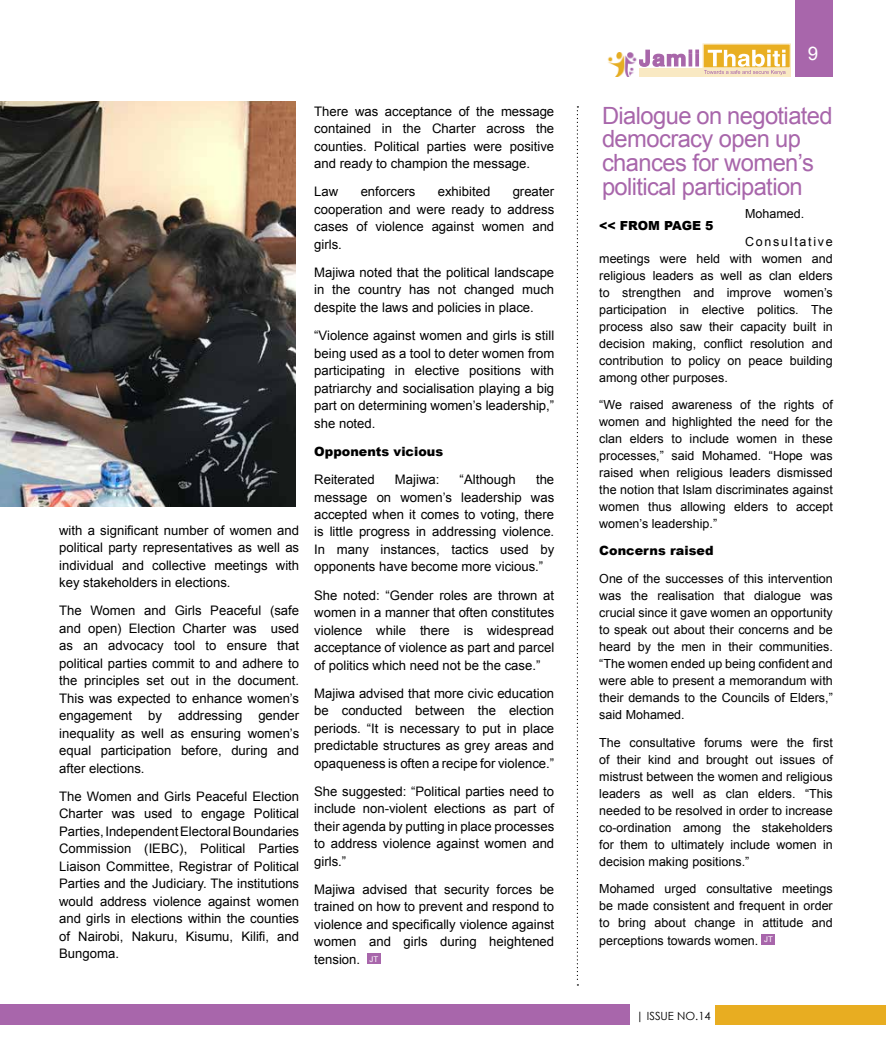
<style>
.page{position:relative;width:886px;height:1063px;background:#fff}
.page>*{position:absolute;margin:0;border:0;box-sizing:border-box;transform-origin:0 0}
.t1{font:23.75px/23.8px "Arial";letter-spacing:-.025em;color:#a866ab}
.t2{font:18.75px "Arial";color:#fff}
.t3{font:13.12px/17.5px "Arial";color:#000;text-align:justify}
.t4{font:900 12.75px "Arial";color:#000}
.t5{font:12.5px/17px "Arial";color:#000;text-align:justify}
.t6{font:900 12.5px "Arial";color:#000}
.t7{font:11.25px "Century Gothic";color:#000}
</style>
<div class="page">
<div style="left:0;top:1005px;width:630px;height:20px;background:#a866ab"></div>
<div style="left:715px;top:1006px;width:171px;height:19px;background:#e8ad21"></div>
<div style="left:795px;top:0;width:38px;height:77px;background:#a866ab"></div>
<div style="left:613px;top:69px;width:178px;height:8px;background:#f9e9c3"></div>
<div style="left:702px;top:43px;width:89px;height:26px;background:#e9af22;border:1px solid #f9e9c3"></div>
<svg style="left:638px;top:49px;width:147px;height:26px"></svg>
<img style="left:607px;top:52px;width:31px;height:25px">
<img style="left:0;top:101px;width:295px;height:405px">
<div style="left:367px;top:954px;width:13px;height:10px;background:#a866ab"></div>
<div style="left:762px;top:935px;width:13px;height:10px;background:#a866ab"></div>
<svg style="left:577px;top:106px;width:1px;height:880px"></svg>
<p class="t3" style="left:59px;top:521px;width:241px">with a significant number of women and political party representatives as well as individual and collective meetings with key stakeholders in elections.</p>
<p class="t3" style="left:59px;top:602px;width:242px">The Women and Girls Peaceful (safe and open) Election Charter was used as an advocacy tool to ensure that political parties commit to and adhere to the principles set out in the document.<br>This was expected to enhance women’s engagement by addressing gender inequality as well as ensuring women’s equal participation before, during and after elections.</p>
<p class="t3" style="left:59px;top:788px;width:242px">The Women and Girls Peaceful Election Charter was used to engage Political Parties, Independent Electoral Boundaries Commission (IEBC), Political Parties Liaison Committee, Registrar of Political Parties and the Judiciary. The institutions would address violence against women and girls in elections within the counties of Nairobi, Nakuru, Kisumu, Kilifi, and Bungoma.</p>
<p class="t3" style="left:314px;top:103px;width:241px">There was acceptance of the message contained in the Charter across the counties. Political parties were positive and ready to champion the message.</p>
<p class="t3" style="left:314px;top:183px;width:26px">Law</p>
<p class="t3" style="left:361px;top:183px;width:56px">enforcers</p>
<p class="t3" style="left:438px;top:183px;width:54px">exhibited</p>
<p class="t3" style="left:314px;top:183px;width:241px;text-indent:198px">greater cooperation and were ready to address cases of violence against women and girls.</p>
<p class="t3" style="left:314px;top:264px;width:241px">Majiwa noted that the political landscape in the country has not changed much despite the laws and policies in place.</p>
<p class="t3" style="left:314px;top:327px;width:242px">“Violence against women and girls is still being used as a tool to deter women from participating in elective positions with patriarchy and socialisation playing a big part on determining women’s leadership,” she noted.</p>
<p class="t4" style="left:314px;top:442px;width:130px">Opponents vicious</p>
<p class="t3" style="left:314px;top:471px;width:62px">Reiterated</p>
<p class="t3" style="left:395px;top:471px;width:46px">Majiwa:</p>
<p class="t3" style="left:460px;top:471px;width:58px">“Although</p>
<p class="t3" style="left:314px;top:471px;width:242px;text-indent:222px">the message on women’s leadership was accepted when it comes to voting, there is little progress in addressing violence.<br>In many instances, tactics used by opponents have become more vicious.”</p>
<p class="t3" style="left:314px;top:586px;width:242px">She noted: “Gender roles are thrown at women in a manner that often constitutes violence while there is widespread acceptance of violence as part and parcel of politics which need not be the case.”</p>
<p class="t3" style="left:314px;top:684px;width:241px">Majiwa advised that more civic education be conducted between the election periods. “It is necessary to put in place predictable structures as grey areas and opaqueness is often a recipe for violence.”</p>
<p class="t3" style="left:314px;top:783px;width:241px">She suggested: “Political parties need to include non-violent elections as part of their agenda by putting in place processes to address violence against women and girls.”</p>
<p class="t3" style="left:314px;top:881px;width:241px">Majiwa advised that security forces be trained on how to prevent and respond to violence and specifically violence against women and girls during heightened tension. <sup>JT</sup></p>
<h2 class="t2" style="left:808px;top:41px;width:12px">9</h2>
<h1 class="t1" style="left:602px;top:104px;width:232px">Dialogue on negotiated democracy open up chances for women’s political participation</h1>
<p class="t5" style="left:745px;top:205px;width:61px">Mohamed.</p>
<p class="t5" style="left:599px;top:233px;width:235px;text-indent:146px">Consultative meetings were held with women and religious leaders as well as clan elders to strengthen and improve women’s participation in elective politics. The process also saw their capacity built in decision making, conflict resolution and contribution to policy on peace building among other purposes.</p>
<p class="t5" style="left:599px;top:397px;width:235px">“We raised awareness of the rights of women and highlighted the need for the clan elders to include women in these processes,” said Mohamed. “Hope was raised when religious leaders dismissed the notion that Islam discriminates against women thus allowing elders to accept women’s leadership.”</p>
<p class="t4" style="left:599px;top:541px;width:116px">Concerns raised</p>
<p class="t5" style="left:599px;top:570px;width:235px">One of the successes of this intervention was the realisation that dialogue was crucial since it gave women an opportunity to speak out about their concerns and be heard by the men in their communities. “The women ended up being confident and were able to present a memorandum with their demands to the Councils of Elders,” said Mohamed.</p>
<p class="t5" style="left:599px;top:734px;width:235px">The consultative forums were the first of their kind and brought out issues of mistrust between the women and religious leaders as well as clan elders. “This needed to be resolved in order to increase co-ordination among the stakeholders for them to ultimately include women in decision making positions.”</p>
<p class="t5" style="left:599px;top:880px;width:235px">Mohamed urged consultative meetings be made consistent and frequent in order to bring about change in attitude and perceptions towards women. <sup>JT</sup></p>
<p class="t6" style="left:599px;top:216px;width:116px">&lt;&lt; FROM PAGE 5</p>
<p class="t7" style="left:636px;top:1008px;width:76px">| ISSUE NO.14</p>
</div>
